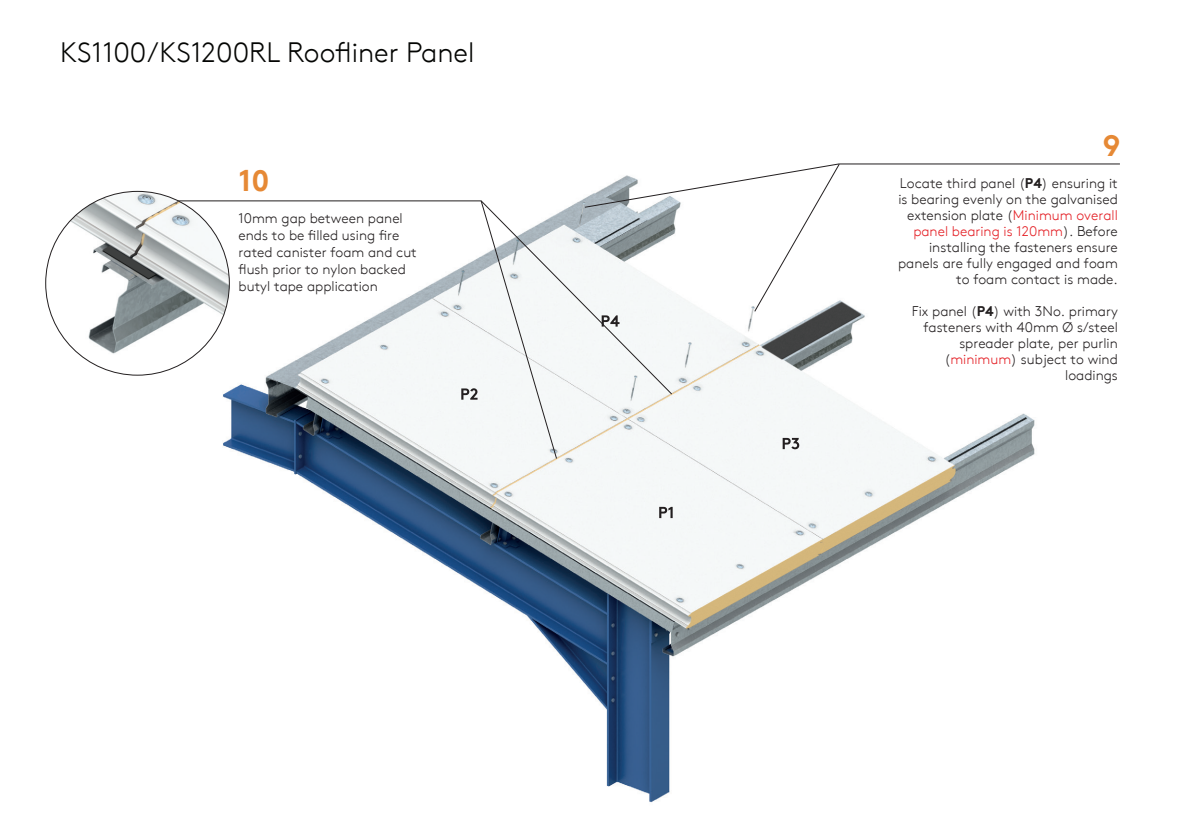
<style>
.page{position:relative;width:1191px;height:840px;background:#fff}
.page>*{position:absolute;margin:0;border:0;box-sizing:border-box;transform-origin:0 0}
.t1{font:700 30px "Kingspan Brown TT";color:#e68935}
.t2{font:300 28px "Kingspan Brown TT";color:#040503}
.t3{font:300 14px/16px "Kingspan Brown TT";color:#231f20;text-align:right}
.s1{font-weight:700}
.s2{color:#e41f25}
</style>
<div class="page">
<img style="left:223px;top:199px;width:812px;height:604px">
<svg style="left:223px;top:200px;width:450px;height:195px"></svg>
<svg style="left:659px;top:506px;width:13px;height:12px"></svg>
<svg style="left:782px;top:437px;width:17px;height:12px"></svg>
<svg style="left:461px;top:199px;width:97px;height:260px"></svg>
<svg style="left:583px;top:163px;width:537px;height:163px"></svg>
<img style="left:46px;top:191px;width:183px;height:177px">
<h2 class="t2" style="left:60px;top:32px;width:416px">KS1100/KS1200RL Roofliner Panel</h2>
<h1 class="t1" style="left:239px;top:156px;width:32px">10</h1>
<p class="t3" style="left:239px;top:209px;width:180px;line-height:16.8px;text-align:left">10mm gap between panel ends to be filled using fire rated canister foam and cut flush prior to nylon backed butyl tape application</p>
<h1 class="t1" style="left:1102px;top:121px;width:19px">9</h1>
<p class="t3" style="left:898px;top:174px;width:221px">Locate third panel (<span class="s1">P4</span>) ensuring it is bearing evenly on the galvanised extension plate (<span class="s2">Minimum overall panel bearing is 120mm</span>). Before installing the fasteners ensure panels are fully engaged and foam to foam contact is made.</p>
<p class="t3" style="left:912px;top:302px;width:207px">Fix panel (<span class="s1">P4</span>) with 3No. primary fasteners with 40mm Ø s/steel spreader plate, per purlin (<span class="s2">minimum</span>) subject to wind loadings</p>
</div>
